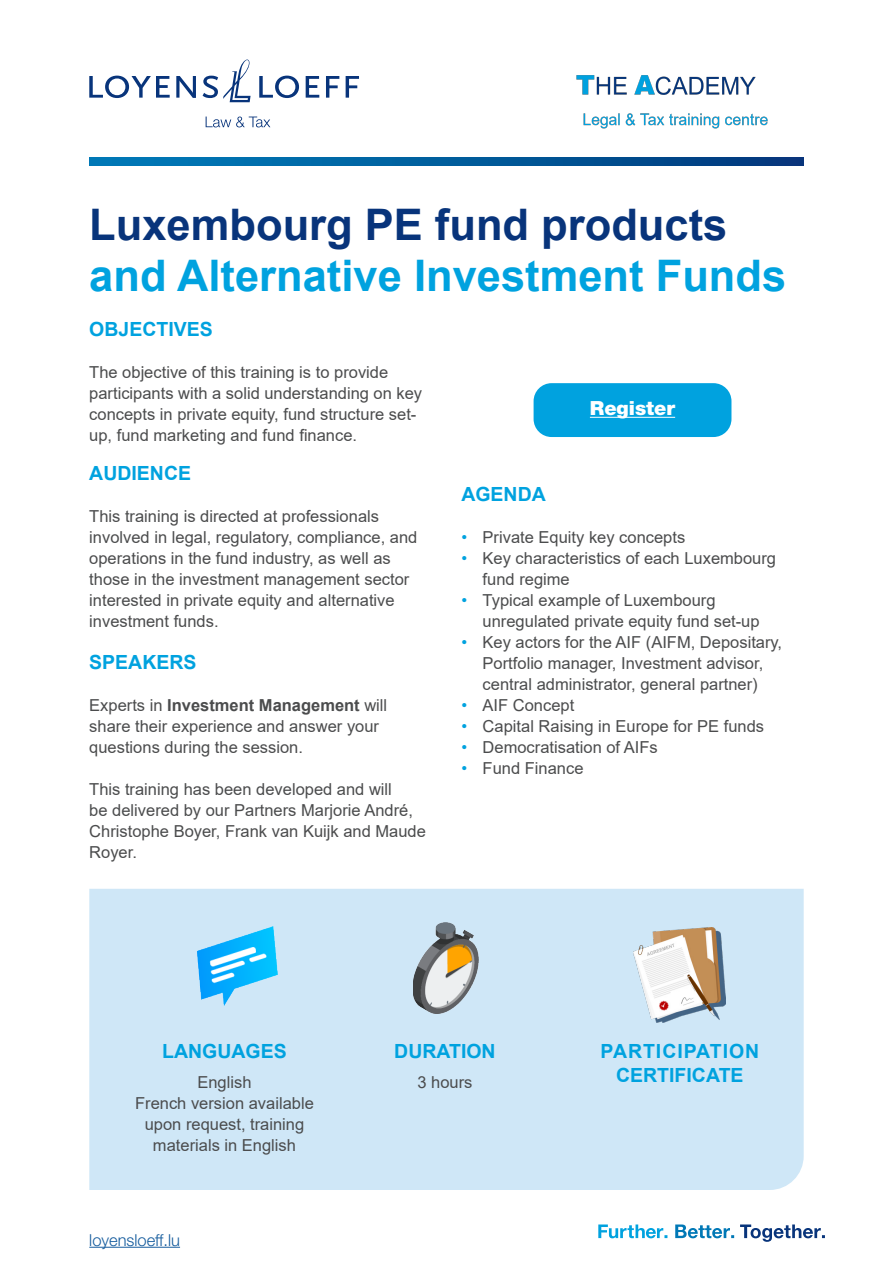
<style>
.page{position:relative;width:893px;height:1263px;background:#fff}
.page>*{position:absolute;margin:0;border:0;box-sizing:border-box;transform-origin:0 0}
.HEADLINE{font:700 43.5px "Arial";color:#00a2df}
.HEADLINE-2{font:700 43.5px "Arial";color:#08347b}
.INTRODUCTION_TEXT{font:700 19.5px/24px "Arial";color:#00a2df;text-align:center}
.TAB_BULLET{font:700 19.5px "Arial";color:#00a2df}
.INTRODUCTION_TEXT-2{font:900 19.5px "Helvetica Neue LT Pro";color:#fff}
.TAB_BULLET-2{font:16.5px/21px "Arial";color:#4b4c4d}
.INTRODUCTION_TEXT-3{font:16.5px/21px "Arial";color:#4b4c4d}
.INTRODUCTION_TEXT-4{font:300 16.5px "Helvetica Neue LT Pro";color:#175d9e}
.s1{font-weight:700}
.s2{color:#00a2df}
</style>
<div class="page">
<div style="left:89px;top:889px;width:715px;height:301px;background:#cfe7f7"></div>
<svg style="left:740px;top:1224px;width:85px;height:18px"></svg>
<svg style="left:675px;top:1224px;width:59px;height:14px"></svg>
<svg style="left:598px;top:1224px;width:69px;height:14px"></svg>
<svg style="left:259px;top:76px;width:40px;height:22px"></svg>
<svg style="left:306px;top:76px;width:13px;height:22px"></svg>
<svg style="left:326px;top:76px;width:13px;height:22px"></svg>
<svg style="left:346px;top:76px;width:13px;height:22px"></svg>
<svg style="left:89px;top:76px;width:81px;height:22px"></svg>
<svg style="left:176px;top:76px;width:20px;height:22px"></svg>
<svg style="left:203px;top:59px;width:48px;height:43px"></svg>
<svg style="left:206px;top:117px;width:64px;height:10px"></svg>
<img style="left:174px;top:913px;width:103px;height:109px">
<img style="left:413px;top:922px;width:65px;height:92px">
<img style="left:633px;top:928px;width:93px;height:94px">
<svg style="left:89px;top:157px;width:715px;height:9px;background:#005b9b"></svg>
<div style="left:534px;top:383px;width:197px;height:54px;background:#00a2df;border-radius:18px"></div>
<hr style="left:590px;top:417px;width:85px;height:1px;background:#fff">
<img style="left:576px;top:75px;width:192px;height:54px">
<hr style="left:89px;top:1247px;width:91px;height:1px;background:#175d9e">
<p class="HEADLINE-2" style="left:89px;top:194px;width:640px">Luxembourg PE fund products</p>
<p class="HEADLINE" style="left:89px;top:245px;width:698px">and Alternative Investment Funds</p>
<p class="INTRODUCTION_TEXT" style="left:89px;top:318px;width:125px">OBJECTIVES</p>
<p class="INTRODUCTION_TEXT-3" style="left:89px;top:362px;width:334px">The objective of this training is to provide participants with a solid understanding on key concepts in private equity, fund structure set&shy;up, fund marketing and fund finance.</p>
<p class="TAB_BULLET" style="left:89px;top:459px;width:103px">AUDIENCE</p>
<p class="TAB_BULLET-2" style="left:89px;top:505px;width:330px">This training is directed at professionals involved in legal, regulatory, compliance, and operations in the fund industry, as well as those in the investment management sector interested in private equity and alternative investment funds.</p>
<p class="TAB_BULLET" style="left:89px;top:648px;width:109px">SPEAKERS</p>
<p class="TAB_BULLET-2" style="left:89px;top:694px;width:299px">Experts in <span class="s1">Investment Management</span> will share their experience and answer your questions during the session.</p>
<p class="TAB_BULLET-2" style="left:89px;top:778px;width:338px">This training has been developed and will<br>be delivered by our Partners Marjorie André, Christophe Boyer, Frank van Kuijk and Maude Royer.</p>
<p class="INTRODUCTION_TEXT-2" style="left:590px;top:397px;width:87px">Register</p>
<p class="TAB_BULLET" style="left:461px;top:480px;width:86px">AGENDA</p>
<p class="TAB_BULLET-2" style="left:461px;top:526px;width:225px"><span class="s2">•</span> Private Equity key concepts</p>
<p class="TAB_BULLET-2" style="left:483px;top:547px;width:295px;text-indent:-21px"><span class="s2">•</span> Key characteristics of each Luxembourg fund regime</p>
<p class="TAB_BULLET-2" style="left:483px;top:589px;width:278px;text-indent:-21px"><span class="s2">•</span> Typical example of Luxembourg unregulated private equity fund set-up</p>
<p class="TAB_BULLET-2" style="left:461px;top:631px;width:322px;text-align:center"><span class="s2">•</span> Key actors for the AIF (AIFM, Depositary,<br>Portfolio manager, Investment advisor, central administrator, general partner)</p>
<p class="TAB_BULLET-2" style="left:461px;top:694px;width:114px"><span class="s2">•</span> AIF Concept</p>
<p class="TAB_BULLET-2" style="left:461px;top:715px;width:304px"><span class="s2">•</span> Capital Raising in Europe for PE funds</p>
<p class="TAB_BULLET-2" style="left:461px;top:736px;width:198px"><span class="s2">•</span> Democratisation of AIFs</p>
<p class="TAB_BULLET-2" style="left:461px;top:757px;width:124px"><span class="s2">•</span> Fund Finance</p>
<p class="INTRODUCTION_TEXT" style="left:162px;top:1039px;width:126px">LANGUAGES</p>
<p class="INTRODUCTION_TEXT-3" style="left:197px;top:1071px;width:56px">English</p>
<p class="INTRODUCTION_TEXT-3" style="left:135px;top:1092px;width:180px;text-align:center">French version available upon request, training materials in English</p>
<p class="INTRODUCTION_TEXT-4" style="left:89px;top:1229px;width:92px">loyensloeff.lu</p>
<p class="INTRODUCTION_TEXT" style="left:394px;top:1039px;width:103px">DURATION</p>
<p class="INTRODUCTION_TEXT-3" style="left:417px;top:1071px;width:57px">3 hours</p>
<p class="INTRODUCTION_TEXT" style="left:600px;top:1039px;width:160px">PARTICIPATION<br>CERTIFICATE</p>
</div>
